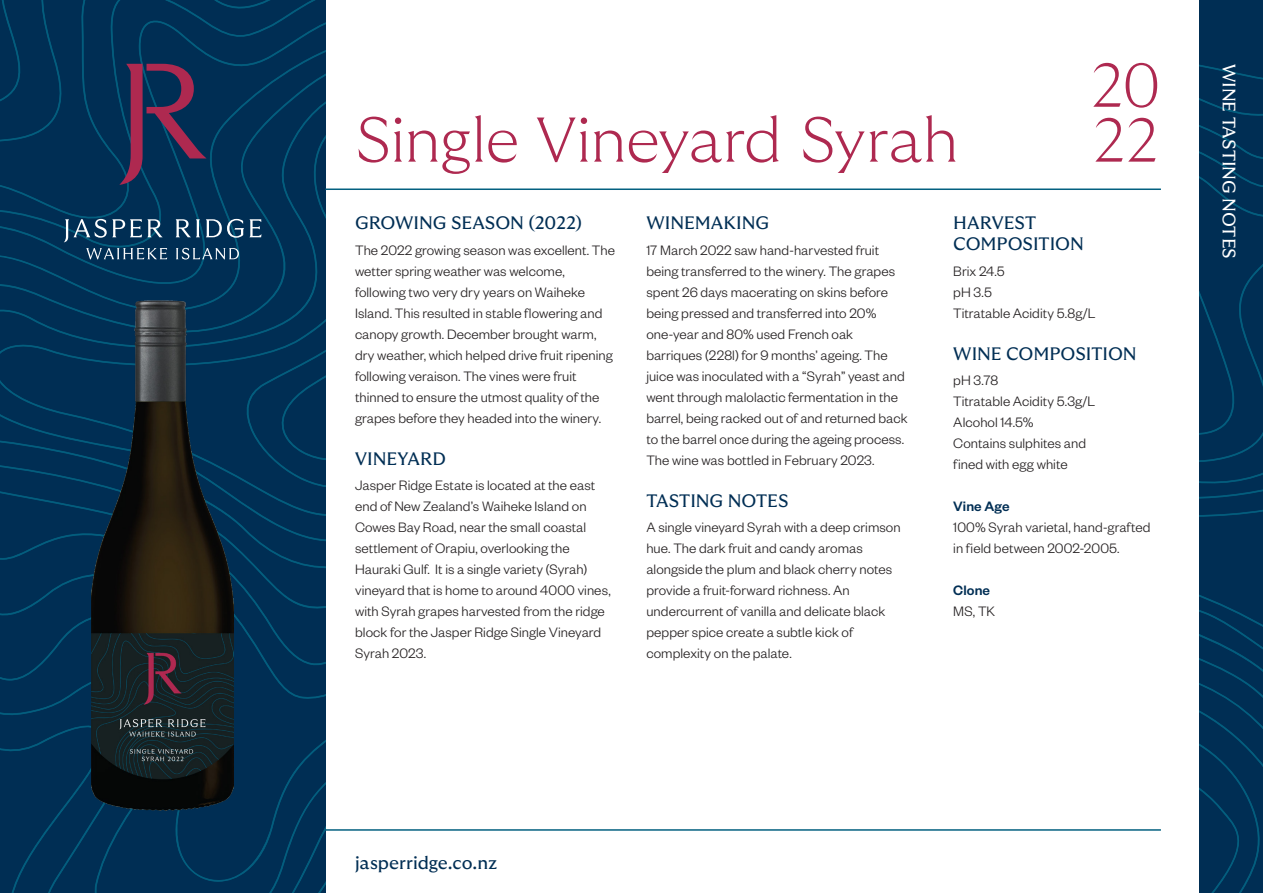
<style>
.page{position:relative;width:1263px;height:893px;background:#fff}
.page>*{position:absolute;margin:0;border:0;box-sizing:border-box;transform-origin:0 0}
.Heading{font:100 63px "GT Ultra Median";letter-spacing:-.02em;color:#ae2950}
.Heading-2{font:100 61.35px "GT Ultra Median";color:#ae2950}
.Heading-3{font:18px/21px "GT Ultra Median";letter-spacing:-.005em;color:#002e54}
.Heading-4{font:18px "GT Ultra Median";letter-spacing:-.005em;color:#fff}
.Body_Copy{font:300 15px/21px "Founders Grotesk";letter-spacing:.005em;color:#231f20}
.Subheading{font:500 15px "Founders Grotesk";letter-spacing:.005em;color:#002e54}
</style>
<div class="page">
<svg style="left:0;top:499px;width:325px;height:12px;background:#003257"></svg>
<div style="left:0;top:511px;width:325px;height:22px;background:#002e54"></div>
<svg style="left:0;top:533px;width:325px;height:29px;background:#003156"></svg>
<div style="left:0;top:562px;width:325px;height:55px;background:#002e54"></div>
<div style="left:0;top:617px;width:325px;height:276px;background:#002e54"></div>
<div style="left:1199px;top:0;width:64px;height:893px;background:#002e54"></div>
<svg style="left:1199px;top:64px;width:64px;height:829px"></svg>
<svg style="left:0;top:0;width:325px;height:499px;background:#063258"></svg>
<hr style="left:325px;top:188px;width:836px;height:2px;background:#046080">
<hr style="left:325px;top:829px;width:836px;height:2px;background:#046080">
<img style="left:92px;top:301px;width:142px;height:510px">
<p class="Heading" style="left:355px;top:105px;width:605px">Single Vineyard Syrah</p>
<p class="Heading-2" style="left:1091px;top:52px;width:72px">20</p>
<p class="Heading-2" style="left:1093px;top:106px;width:68px">22</p>
<p class="Heading-3" style="left:355px;top:213px;width:229px">GROWING SEASON (2022)</p>
<p class="Body_Copy" style="left:355px;top:239px;width:261px">The 2022 growing season was excellent. The wetter spring weather was welcome, following two very dry years on Waiheke Island. This resulted in stable flowering and canopy growth. December brought warm, dry weather, which helped drive fruit ripening following veraison. The vines were fruit thinned to ensure the utmost quality of the grapes before they headed into the winery.</p>
<p class="Heading-3" style="left:355px;top:448px;width:93px">VINEYARD</p>
<p class="Body_Copy" style="left:355px;top:474px;width:257px">Jasper Ridge Estate is located at the east end of New Zealand’s Waiheke Island on Cowes Bay Road, near the small coastal settlement of Orapiu, overlooking the Hauraki Gulf. It is a single variety (Syrah) vineyard that is home to around 4000 vines, with Syrah grapes harvested from the ridge block for the Jasper Ridge Single Vineyard Syrah 2023.</p>
<p class="Heading-3" style="left:646px;top:213px;width:124px">WINEMAKING</p>
<p class="Body_Copy" style="left:646px;top:239px;width:263px">17 March 2022 saw hand-harvested fruit being transferred to the winery. The grapes spent 26 days macerating on skins before being pressed and transferred into 20% one-year and 80% used French oak barriques (228l) for 9 months’ ageing. The juice was inoculated with a “Syrah” yeast and went through malolactic fermentation in the barrel, being racked out of and returned back to the barrel once during the ageing process.<br>The wine was bottled in February 2023.</p>
<p class="Heading-3" style="left:646px;top:490px;width:144px">TASTING NOTES</p>
<p class="Body_Copy" style="left:646px;top:516px;width:256px">A single vineyard Syrah with a deep crimson hue. The dark fruit and candy aromas alongside the plum and black cherry notes provide a fruit-forward richness. An undercurrent of vanilla and delicate black pepper spice create a subtle kick of complexity on the palate.</p>
<p class="Heading-3" style="left:953px;top:213px;width:132px">HARVEST<br>COMPOSITION</p>
<p class="Body_Copy" style="left:953px;top:260px;width:53px">Brix 24.5</p>
<p class="Body_Copy" style="left:953px;top:281px;width:40px">pH 3.5</p>
<p class="Body_Copy" style="left:953px;top:302px;width:144px">Titratable Acidity 5.8g/L</p>
<p class="Heading-3" style="left:953px;top:343px;width:185px">WINE COMPOSITION</p>
<p class="Body_Copy" style="left:953px;top:369px;width:46px">pH 3.78</p>
<p class="Body_Copy" style="left:953px;top:390px;width:143px">Titratable Acidity 5.3g/L</p>
<p class="Body_Copy" style="left:953px;top:411px;width:82px">Alcohol 14.5%</p>
<p class="Body_Copy" style="left:953px;top:432px;width:134px">Contains sulphites and</p>
<p class="Body_Copy" style="left:953px;top:453px;width:116px">fined with egg white</p>
<p class="Subheading" style="left:953px;top:497px;width:58px">Vine Age</p>
<p class="Body_Copy" style="left:953px;top:516px;width:199px">100% Syrah varietal, hand-grafted in field between 2002-2005.</p>
<p class="Subheading" style="left:953px;top:581px;width:38px">Clone</p>
<p class="Body_Copy" style="left:953px;top:600px;width:43px">MS, TK</p>
<p class="Heading-4" style="left:1239px;top:64px;width:196px;rotate:90deg">WINE TASTING NOTES</p>
<p class="Heading-3" style="left:355px;top:852px;width:144px">jasperridge.co.nz</p>
</div>
